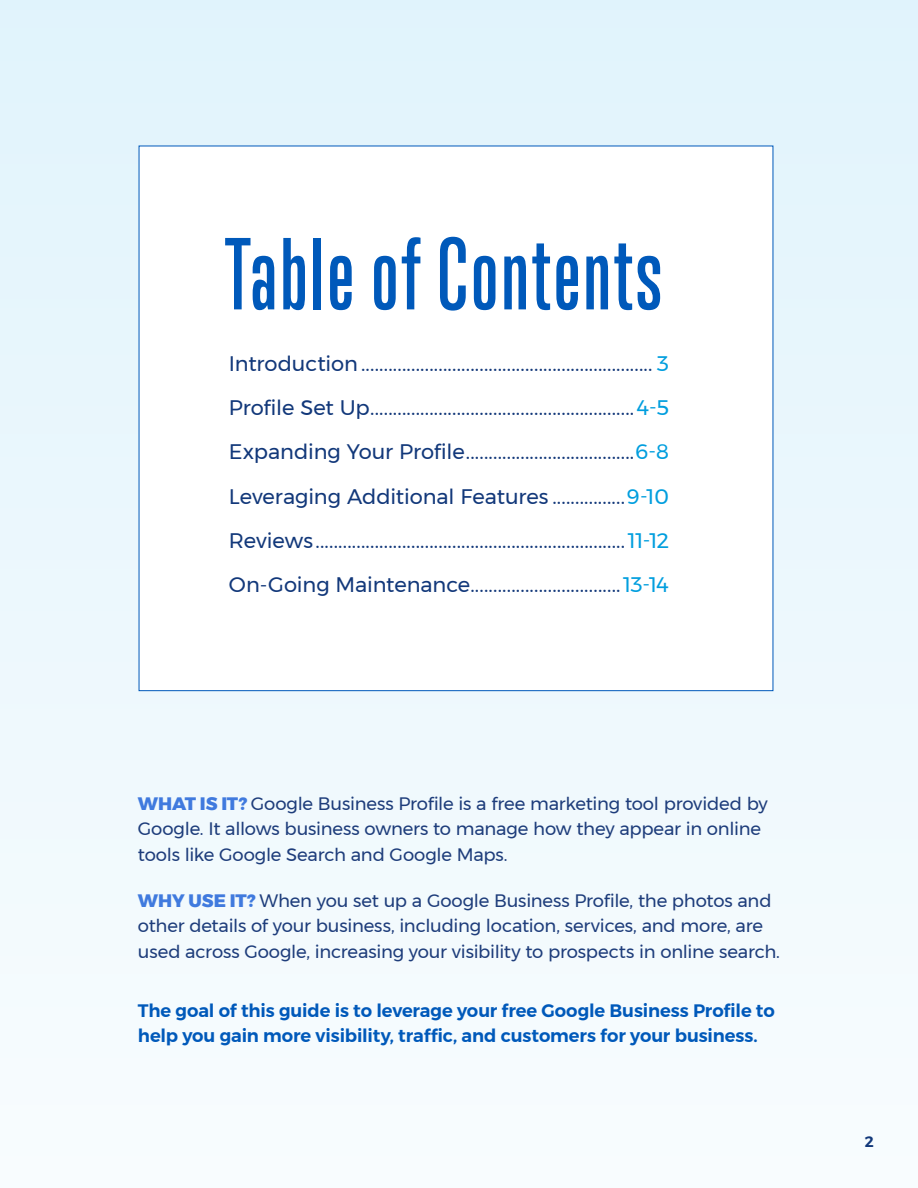
<style>
.page{position:relative;width:918px;height:1188px;background:#fff}
.page>*{position:absolute;margin:0;border:0;box-sizing:border-box;transform-origin:0 0}
.t1{font:500 93.3px "Trump Gothic Pro";letter-spacing:.03em;color:#0059ba}
.body_-_12_16{font:21px "Montserrat";letter-spacing:-.005em;color:#12387a}
.body_-_12_16-2{font:18px/25.5px "Montserrat";letter-spacing:-.01em;color:#1e3d7b}
.body_-_12_16-3{font:600 18px/25.5px "Montserrat";letter-spacing:-.005em;color:#0059ba}
.t2{font:600 15px "Montserrat";color:#12387a}
.s1{color:#009ede}
.s2{font-weight:800;color:#407ade}
</style>
<div class="page">
<div style="left:0;top:0;width:918px;height:1188px;background:linear-gradient(to right,#eef8fd,#eef9fd)"></div>
<div style="left:139px;top:146px;width:634px;height:545px;background:#fff"></div>
<p class="t1" style="left:224px;top:219px;width:439px">Table of Contents</p>
<p class="body_-_12_16" style="left:229px;top:347px;width:442px">Introduction................................................................ <span class="s1">3</span></p>
<p class="body_-_12_16" style="left:229px;top:392px;width:442px">Profile Set Up..........................................................<span class="s1">4-5</span></p>
<p class="body_-_12_16" style="left:229px;top:436px;width:442px">Expanding Your Profile.....................................<span class="s1">6-8</span></p>
<p class="body_-_12_16" style="left:229px;top:480px;width:442px">Leveraging Additional Features ................<span class="s1">9-10</span></p>
<p class="body_-_12_16" style="left:229px;top:524px;width:442px">Reviews....................................................................<span class="s1">11-12</span></p>
<p class="body_-_12_16" style="left:229px;top:569px;width:442px">On-Going Maintenance.................................<span class="s1">13-14</span></p>
<p class="body_-_12_16-2" style="left:138px;top:791px;width:631px"><span class="s2">WHAT IS IT?</span> Google Business Profile is a free marketing tool provided by<br>Google. It allows business owners to manage how they appear in online tools like Google Search and Google Maps.</p>
<p class="body_-_12_16-2" style="left:138px;top:887px;width:644px"><span class="s2">WHY USE IT?</span> When you set up a Google Business Profile, the photos and other details of your business, including location, services, and more, are used across Google, increasing your visibility to prospects in online search.</p>
<p class="body_-_12_16-3" style="left:138px;top:998px;width:638px">The goal of this guide is to leverage your free Google Business Profile to help you gain more visibility, traffic, and customers for your business.</p>
<p class="t2" style="left:865px;top:1130px;width:10px">2</p>
</div>
